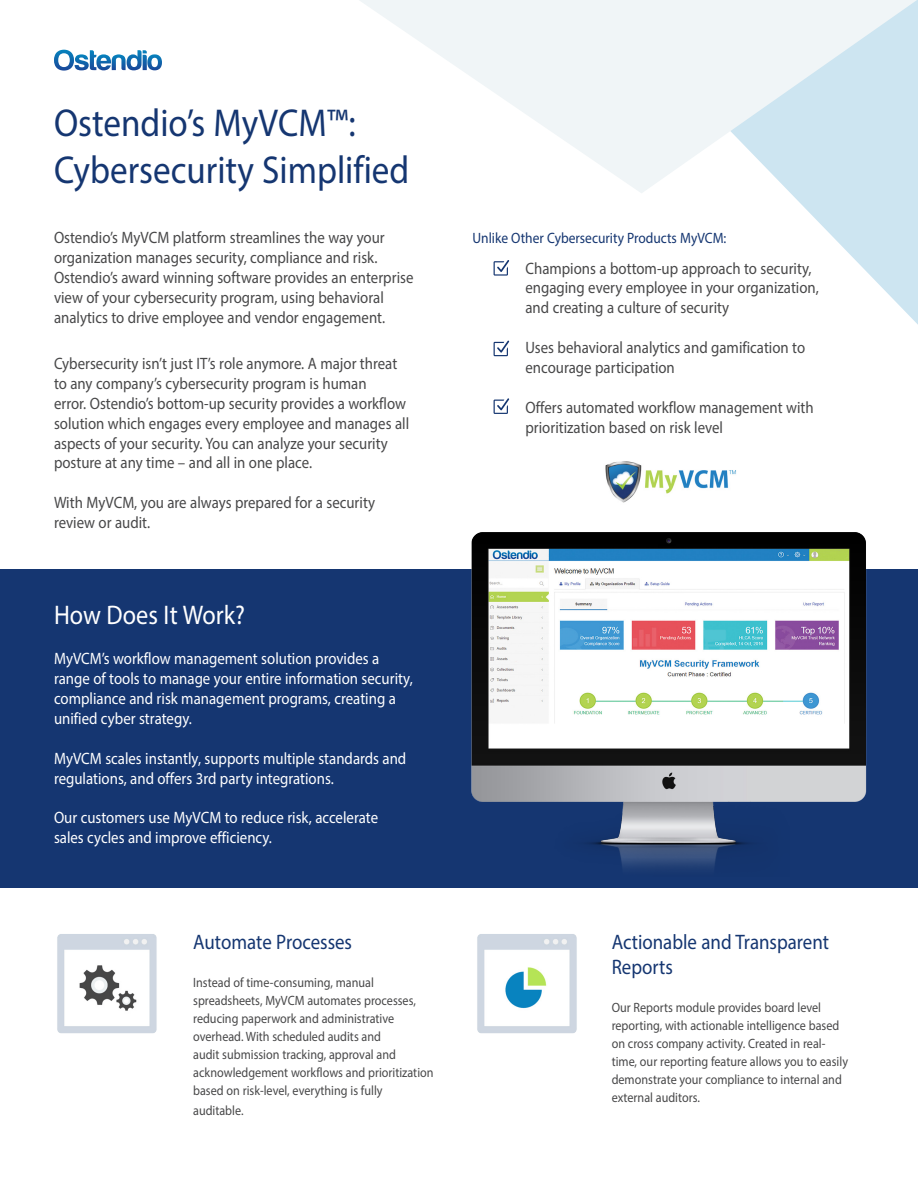
<style>
.page{position:relative;width:918px;height:1188px;background:#fff}
.page>*{position:absolute;margin:0;border:0;box-sizing:border-box;transform-origin:0 0}
.t1{font:39px/47px "Myriad Pro";color:#153671;scale:.9 1}
.t2{font:27px "Myriad Pro";color:#fff;scale:.9 1}
.t3{font:21px/25.3px "Myriad Pro";color:#153671;scale:.9 1}
.t4{font:16.5px/20px "Myriad Pro";color:#484849;scale:.9 1}
.t5{font:16.5px/20px "Myriad Pro";color:#fff;scale:.9 1}
.t6{font:15px "Myriad Pro";color:#153671;scale:.9 1}
.t7{font:13.5px/18px "Myriad Pro";color:#484849;scale:.9 1}
</style>
<div class="page">
<div style="left:0;top:569px;width:918px;height:319px;background:#153671"></div>
<svg style="left:790px;top:0;width:128px;height:325px;fill:#cde5f1"></svg>
<svg style="left:360px;top:0;width:557px;height:193px;fill:#f0f5f7"></svg>
<svg style="left:494px;top:260px;width:15px;height:16px"></svg>
<svg style="left:494px;top:341px;width:15px;height:15px"></svg>
<svg style="left:494px;top:398px;width:15px;height:16px"></svg>
<svg style="left:54px;top:50px;width:108px;height:21px"></svg>
<img style="left:477px;top:934px;width:100px;height:100px">
<img style="left:57px;top:934px;width:100px;height:100px">
<img style="left:605px;top:461px;width:131px;height:42px">
<img style="left:471px;top:532px;width:396px;height:336px">
<p class="t1" style="left:54px;top:99px;width:396px">Ostendio’s MyVCM™:<br>Cybersecurity Simplified</p>
<p class="t4" style="left:54px;top:227px;width:401px">Ostendio’s MyVCM platform streamlines the way your organization manages security, compliance and risk.<br>Ostendio’s award winning software provides an enterprise view of your cybersecurity program, using behavioral analytics to drive employee and vendor engagement.</p>
<p class="t4" style="left:54px;top:353px;width:396px">Cybersecurity isn’t just IT’s role anymore. A major threat to any company’s cybersecurity program is human<br>error. Ostendio’s bottom-up security provides a workflow solution which engages every employee and manages all aspects of your security. You can analyze your security posture at any time – and all in one place.</p>
<p class="t4" style="left:54px;top:492px;width:358px">With MyVCM, you are always prepared for a security review or audit.</p>
<p class="t2" style="left:54px;top:598px;width:214px">How Does It Work?</p>
<p class="t5" style="left:54px;top:648px;width:400px">MyVCM’s workflow management solution provides a range of tools to manage your entire information security, compliance and risk management programs, creating a unified cyber strategy.</p>
<p class="t5" style="left:54px;top:748px;width:393px">MyVCM scales instantly, supports multiple standards and regulations, and offers 3rd party integrations.</p>
<p class="t5" style="left:54px;top:808px;width:362px">Our customers use MyVCM to reduce risk, accelerate sales cycles and improve efficiency.</p>
<p class="t3" style="left:193px;top:929px;width:178px">Automate Processes</p>
<p class="t7" style="left:193px;top:973px;width:269px">Instead of time-consuming, manual spreadsheets, MyVCM automates processes, reducing paperwork and administrative overhead. With scheduled audits and<br>audit submission tracking, approval and acknowledgement workflows and prioritization based on risk-level, everything is fully</p>
<p class="t7" style="left:193px;top:1101px;width:57px">auditable.</p>
<p class="t6" style="left:472px;top:229px;width:284px">Unlike Other Cybersecurity Products MyVCM:</p>
<p class="t4" style="left:525px;top:258px;width:328px">Champions a bottom-up approach to security, engaging every employee in your organization, and creating a culture of security</p>
<p class="t4" style="left:525px;top:337px;width:312px">Uses behavioral analytics and gamification to encourage participation</p>
<p class="t4" style="left:525px;top:397px;width:322px">Offers automated workflow management with prioritization based on risk level</p>
<p class="t3" style="left:612px;top:929px;width:243px">Actionable and Transparent<br>Reports</p>
<p class="t7" style="left:612px;top:999px;width:264px">Our Reports module provides board level reporting, with actionable intelligence based on cross company activity. Created in real&shy;time, our reporting feature allows you to easily demonstrate your compliance to internal and external auditors.</p>
</div>
